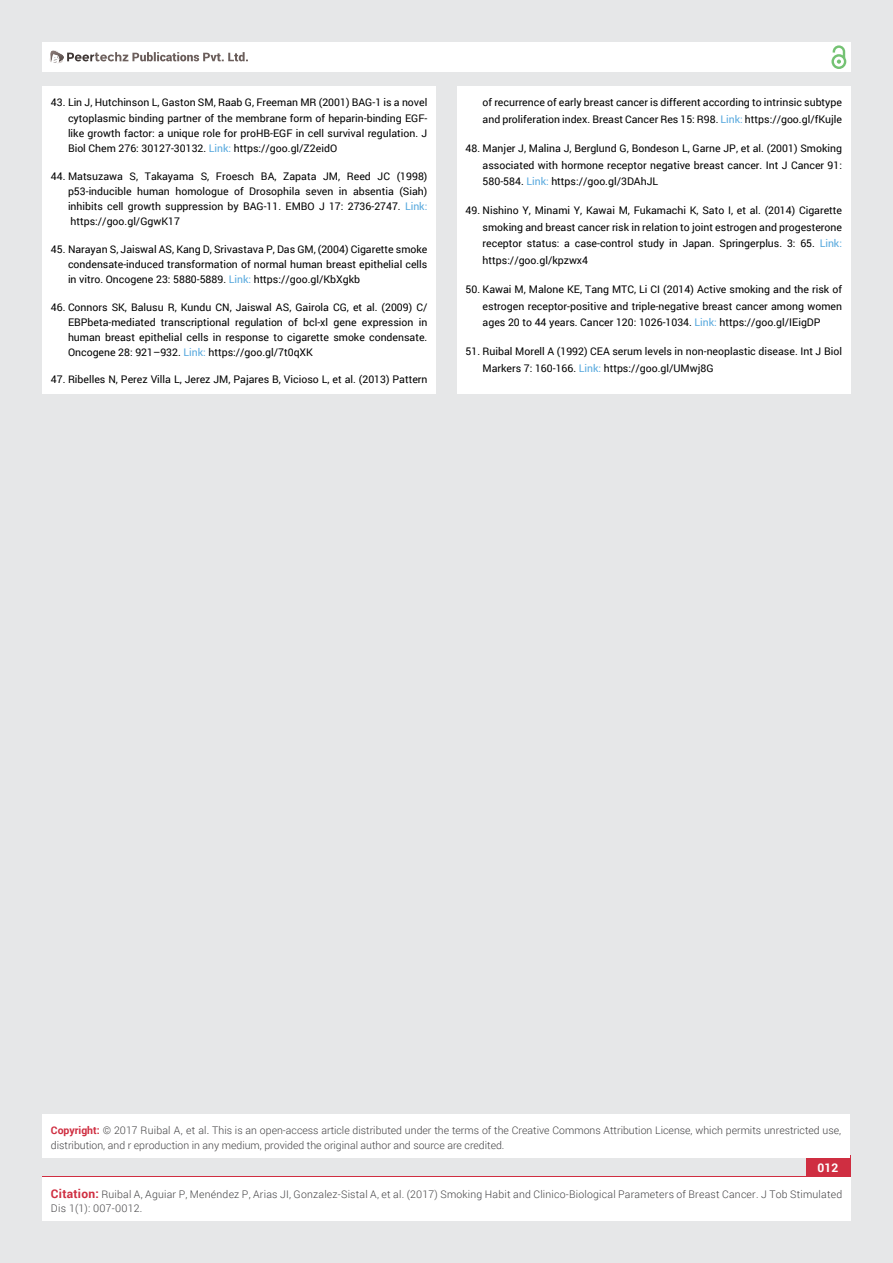
<style>
.page{position:relative;width:893px;height:1263px;background:#e6e7e8}
.page>*{position:absolute;margin:0;border:0;box-sizing:border-box;transform-origin:0 0}
.t1{font:700 12px "Roboto";color:#fff}
.t2{font:10.5px/16.5px "Roboto";color:#000;text-align:justify}
.t3{font:300 10.5px/15px "Roboto";color:#414042}
.t4{font:300 10.5px/13.5px "Roboto";letter-spacing:.02em;color:#414042}
.s1{color:#56a8dd}
.s2{font-weight:700;color:#cf2e41}
.s3{color:#0e0e0e}
.s4{font-weight:700;font-size:12px;color:#cf2e41}
</style>
<div class="page">
<div style="left:42px;top:43px;width:808px;height:29px;background:#fff"></div>
<div style="left:831px;top:54px;width:15px;height:15px;border:2px solid #74c273;border-radius:50%"></div>
<svg style="left:831px;top:45px;width:15px;height:19px"></svg>
<div style="left:806px;top:1156px;width:44px;height:51px;background:#cf2e41"></div>
<div style="left:42px;top:1177px;width:809px;height:43px;background:#fff"></div>
<svg style="left:49px;top:50px;width:199px;height:14px"></svg>
<div style="left:42px;top:1115px;width:808px;height:43px;background:#fff"></div>
<div style="left:42px;top:87px;width:394px;height:307px;background:#fff"></div>
<div style="left:457px;top:87px;width:393px;height:307px;background:#fff"></div>
<p class="t2" style="left:68px;top:94px;width:361px;line-height:15.5px;text-indent:-17px">43. Lin J, Hutchinson L, Gaston SM, Raab G, Freeman MR (2001) BAG-1 is a novel cytoplasmic binding partner of the membrane form of heparin-binding EGF&shy;like growth factor: a unique role for proHB-EGF in cell survival regulation. J Biol Chem 276: 30127-30132. <span class="s1">Link:</span> https://goo.gl/Z2eidO</p>
<p class="t2" style="left:68px;top:169px;width:361px;line-height:15px;text-indent:-17px">44. Matsuzawa S, Takayama S, Froesch BA, Zapata JM, Reed JC (1998) p53-inducible human homologue of Drosophila seven in absentia (Siah) inhibits cell growth suppression by BAG-11. EMBO J 17: 2736-2747. <span class="s1">Link: </span>https://goo.gl/GgwK17</p>
<p class="t2" style="left:68px;top:241px;width:361px;line-height:15px;text-indent:-17px">45. Narayan S, Jaiswal AS, Kang D, Srivastava P, Das GM, (2004) Cigarette smoke condensate-induced transformation of normal human breast epithelial cells in vitro. Oncogene 23: 5880-5889. <span class="s1">Link:</span> https://goo.gl/KbXgkb</p>
<p class="t2" style="left:68px;top:299px;width:361px;line-height:15px;text-indent:-17px">46. Connors SK, Balusu R, Kundu CN, Jaiswal AS, Gairola CG, et al. (2009) C/ EBPbeta-mediated transcriptional regulation of bcl-xl gene expression in human breast epithelial cells in response to cigarette smoke condensate.<br>Oncogene 28: 921–932. <span class="s1">Link:</span> https://goo.gl/7t0qXK</p>
<p class="t2" style="left:51px;top:371px;width:378px">47. Ribelles N, Perez Villa L, Jerez JM, Pajares B, Vicioso L, et al. (2013) Pattern</p>
<p class="t2" style="left:483px;top:94px;width:361px">of recurrence of early breast cancer is different according to intrinsic subtype and proliferation index. Breast Cancer Res 15: R98. <span class="s1">Link:</span> https://goo.gl/fKujle</p>
<p class="t2" style="left:483px;top:140px;width:361px;text-indent:-17px">48. Manjer J, Malina J, Berglund G, Bondeson L, Garne JP, et al. (2001) Smoking associated with hormone receptor negative breast cancer. Int J Cancer 91:<br>580-584. <span class="s1">Link:</span> https://goo.gl/3DAhJL</p>
<p class="t2" style="left:483px;top:202px;width:361px;text-indent:-17px">49. Nishino Y, Minami Y, Kawai M, Fukamachi K, Sato I, et al. (2014) Cigarette smoking and breast cancer risk in relation to joint estrogen and progesterone receptor status: a case-control study in Japan. Springerplus. 3: 65. <span class="s1">Link: </span>https://goo.gl/kpzwx4</p>
<p class="t2" style="left:483px;top:281px;width:361px;text-indent:-17px">50. Kawai M, Malone KE, Tang MTC, Li CI (2014) Active smoking and the risk of estrogen receptor-positive and triple-negative breast cancer among women ages 20 to 44 years. Cancer 120: 1026-1034. <span class="s1">Link:</span> https://goo.gl/IEigDP</p>
<p class="t2" style="left:483px;top:343px;width:361px;text-indent:-17px">51. Ruibal Morell A (1992) CEA serum levels in non-neoplastic disease. Int J Biol<br>Markers 7: 160-166. <span class="s1">Link:</span> https://goo.gl/UMwj8G</p>
<p class="t3" style="left:51px;top:1123px;width:792px"><span class="s2">Copyright:</span> © 2017 Ruibal A, et al<span class="s3">.</span> This is an open-access article distributed under the terms of the Creative Commons Attribution License, which permits unrestricted use, distribution, and r eproduction in any medium, provided the original author and source are credited.</p>
<p class="t1" style="left:817px;top:1159px;width:22px">012</p>
<p class="t4" style="left:51px;top:1188px;width:793px"><span class="s4">Citation:</span> Ruibal A, Aguiar P, Menéndez P, Arias JI, Gonzalez-Sistal A, et al. (2017) Smoking Habit and Clinico-Biological Parameters of Breast Cancer. J Tob Stimulated<br>Dis 1(1): 007-0012.</p>
</div>
